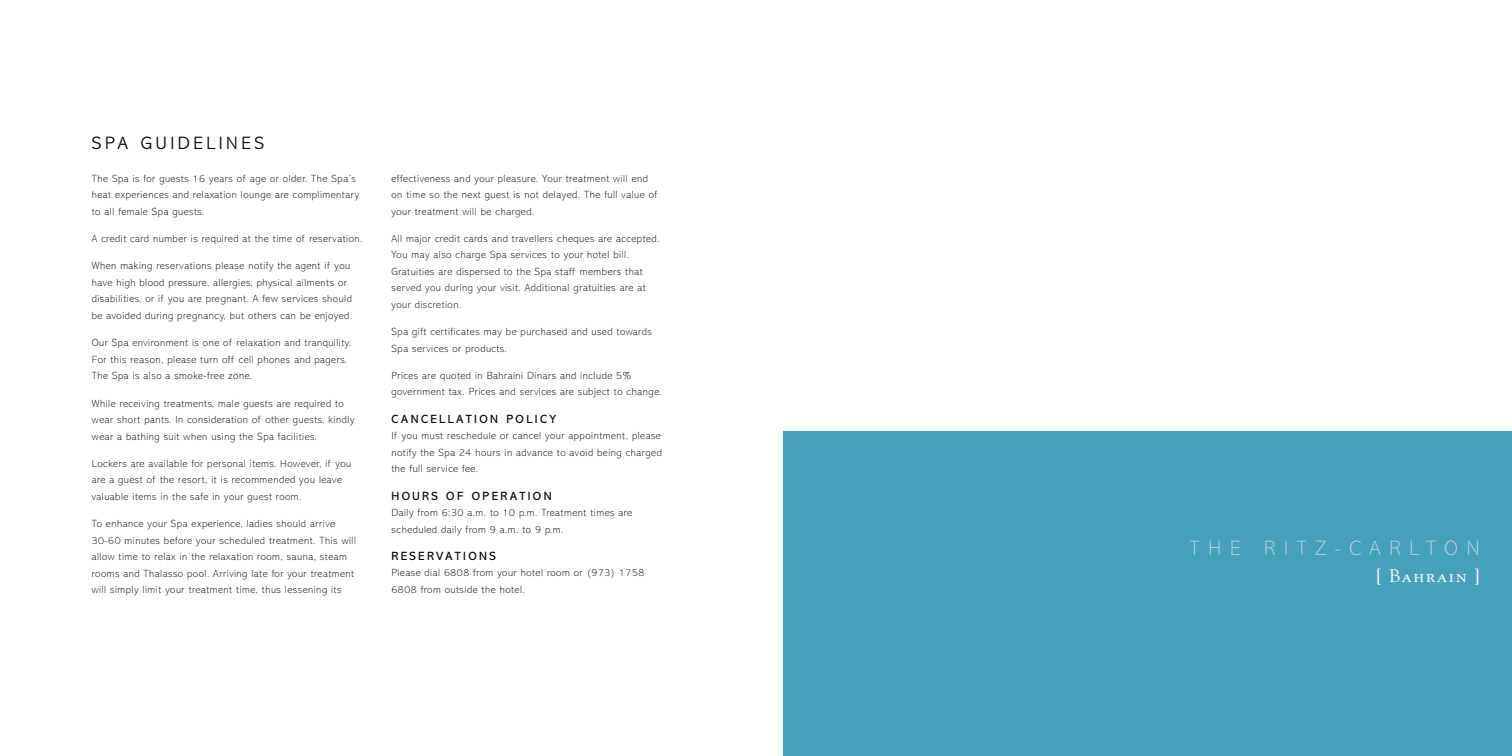
<style>
.page{position:relative;width:1512px;height:756px;background:#fff}
.page>*{position:absolute;margin:0;border:0;box-sizing:border-box;transform-origin:0 0}
.t1{font:200 21px "Abadi";letter-spacing:.4em;color:#bcd5e0}
.t2{font:300 18px "Abadi";letter-spacing:.2em;color:#000}
.t3{font:18px "Goudy SC";letter-spacing:.1em;color:#fff}
.t4{font:12px "Abadi";letter-spacing:.2em;color:#000}
.t5{font:200 10.5px/16.5px "Abadi";letter-spacing:.05em;color:#000}
</style>
<div class="page">
<div style="left:783px;top:431px;width:729px;height:325px;background:#46a1ba"></div>
<h2 class="t2" style="left:92px;top:133px;width:174px">SPA GUIDELINES</h2>
<p class="t5" style="left:92px;top:170px;width:269px">The Spa is for guests 16 years of age or older. The Spa’s heat experiences and relaxation lounge are complimentary to all female Spa guests.</p>
<p class="t5" style="left:92px;top:231px;width:272px">A credit card number is required at the time of reservation.</p>
<p class="t5" style="left:92px;top:258px;width:262px">When making reservations please notify the agent if you have high blood pressure, allergies, physical ailments or disabilities, or if you are pregnant. A few services should be avoided during pregnancy, but others can be enjoyed.</p>
<p class="t5" style="left:92px;top:335px;width:261px">Our Spa environment is one of relaxation and tranquility.<br>For this reason, please turn off cell phones and pagers.<br>The Spa is also a smoke-free zone.</p>
<p class="t5" style="left:92px;top:395px;width:264px">While receiving treatments, male guests are required to wear short pants. In consideration of other guests, kindly wear a bathing suit when using the Spa facilities.</p>
<p class="t5" style="left:92px;top:455px;width:261px">Lockers are available for personal items. However, if you are a guest of the resort, it is recommended you leave valuable items in the safe in your guest room.</p>
<p class="t5" style="left:92px;top:516px;width:266px">To enhance your Spa experience, ladies should arrive 30-60 minutes before your scheduled treatment. This will allow time to relax in the relaxation room, sauna, steam rooms and Thalasso pool. Arriving late for your treatment will simply limit your treatment time, thus lessening its</p>
<p class="t5" style="left:392px;top:170px;width:267px">effectiveness and your pleasure. Your treatment will end on time so the next guest is not delayed. The full value of your treatment will be charged.</p>
<p class="t5" style="left:392px;top:230px;width:270px">All major credit cards and travellers cheques are accepted.<br>You may also charge Spa services to your hotel bill.<br>Gratuities are dispersed to the Spa staff members that served you during your visit. Additional gratuities are at your discretion.</p>
<p class="t5" style="left:392px;top:324px;width:262px">Spa gift certificates may be purchased and used towards<br>Spa services or products.</p>
<p class="t5" style="left:392px;top:367px;width:272px">Prices are quoted in Bahraini Dinars and include 5% government tax. Prices and services are subject to change.</p>
<p class="t4" style="left:392px;top:412px;width:166px">CANCELLATION POLICY</p>
<p class="t5" style="left:392px;top:428px;width:272px;text-align:justify">If you must reschedule or cancel your appointment, please notify the Spa 24 hours in advance to avoid being charged the full service fee.</p>
<p class="t4" style="left:392px;top:489px;width:162px">HOURS OF OPERATION</p>
<p class="t5" style="left:392px;top:504px;width:242px">Daily from 6:30 a.m. to 10 p.m. Treatment times are scheduled daily from 9 a.m. to 9 p.m.</p>
<p class="t4" style="left:392px;top:549px;width:106px">RESERVATIONS</p>
<p class="t5" style="left:392px;top:565px;width:254px">Please dial 6808 from your hotel room or (973) 1758<br>6808 from outside the hotel.</p>
<h1 class="t1" style="left:1189px;top:537px;width:35px">T HE</h1>
<h1 class="t1" style="left:1264px;top:537px;width:199px">RI TZ-CARLTON</h1>
<h2 class="t3" style="left:1376px;top:565px;width:105px">[ Bahrain ]</h2>
</div>
